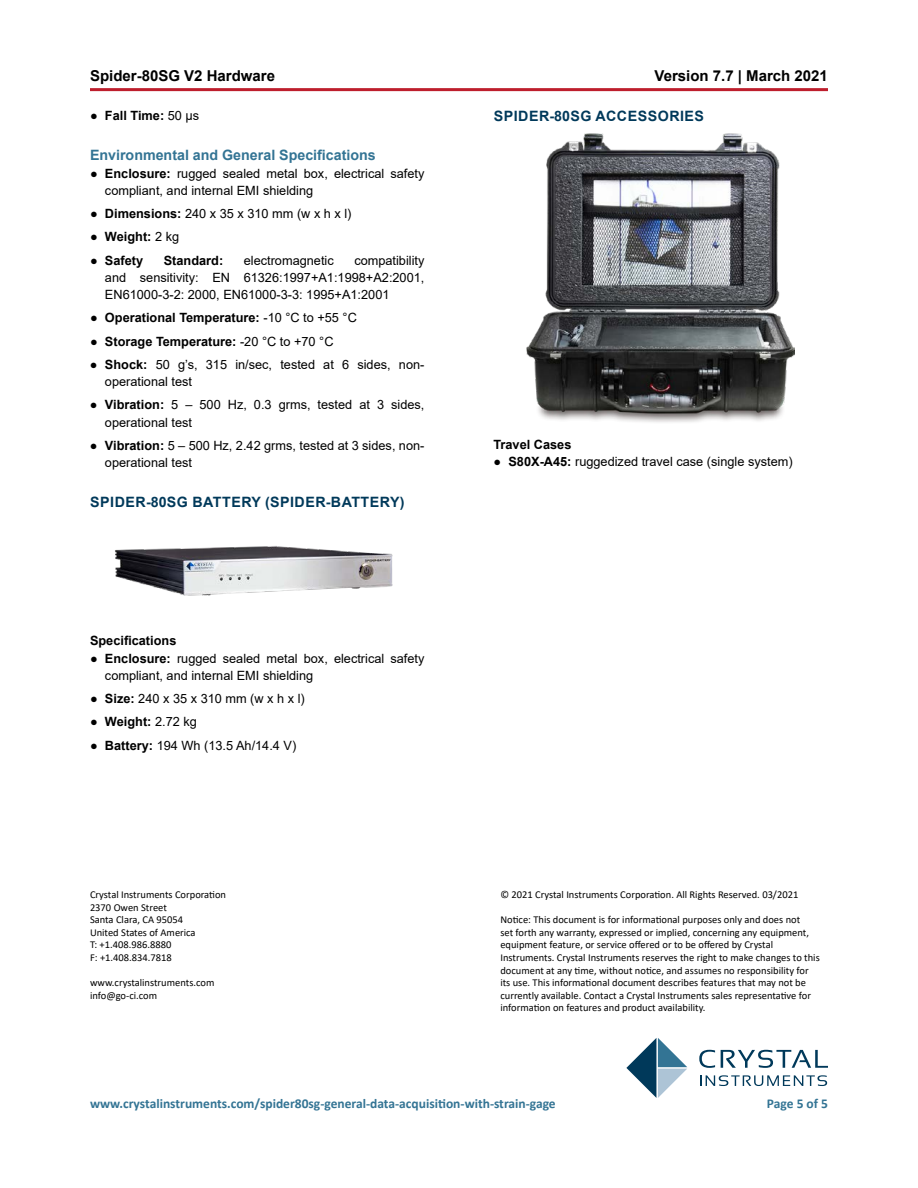
<style>
.page{position:relative;width:918px;height:1188px;background:#fff}
.page>*{position:absolute;margin:0;border:0;box-sizing:border-box;transform-origin:0 0}
.t1{font:700 15px "Arial";color:#000}
.t2{font:700 14.25px "Arial";letter-spacing:.035em;color:#00395a}
.t3{font:700 14.25px "Arial";color:#337494}
.t4{font:700 13.5px "Calibri";color:#337494}
.t5{font:12.75px/17.2px "Arial";color:#000}
.t6{font:700 12.75px "Arial";color:#000}
.t7{font:10.5px/12.6px "Calibri";color:#000}
.s1{font-weight:400}
.s2{font-weight:700}
</style>
<div class="page">
<hr style="left:90px;top:88px;width:738px;height:3px;background:#be1e2d">
<svg style="left:699px;top:1050px;width:16px;height:18px"></svg>
<svg style="left:721px;top:1050px;width:107px;height:18px"></svg>
<svg style="left:700px;top:1075px;width:127px;height:11px"></svg>
<svg style="left:626px;top:1038px;width:61px;height:60px"></svg>
<img style="left:115px;top:546px;width:278px;height:50px">
<img style="left:527px;top:133px;width:268px;height:289px">
<h1 class="t1" style="left:90px;top:65px;width:187px">Spider-80SG V2 Hardware</h1>
<h1 class="t1" style="left:655px;top:65px;width:175px">Version 7.7 | March 2021</h1>
<p class="t6" style="left:90px;top:107px;width:111px"><span class="s1">●</span> Fall Time: <span class="s1">50 µs</span></p>
<h2 class="t3" style="left:90px;top:145px;width:287px">Environmental and General Specifications</h2>
<p class="t5" style="left:105px;top:164px;width:321px;text-indent:-15px">● <span class="s2">Enclosure:</span> rugged sealed metal box, electrical safety compliant, and internal EMI shielding</p>
<p class="t5" style="left:90px;top:205px;width:263px">● <span class="s2">Dimensions:</span> 240 x 35 x 310 mm (w x h x l)</p>
<p class="t6" style="left:90px;top:228px;width:91px"><span class="s1">●</span> Weight: <span class="s1">2 kg</span></p>
<p class="t6" style="left:90px;top:251px;width:55px"><span class="s1">●</span> Safety</p>
<p class="t6" style="left:164px;top:251px;width:61px">Standard:</p>
<p class="t5" style="left:244px;top:251px;width:91px">electromagnetic</p>
<h2 class="t2" style="left:494px;top:106px;width:212px">SPIDER-80SG ACCESSORIES</h2>
<p class="t5" style="left:105px;top:251px;width:321px;text-align:justify;text-indent:249px">compatibility and sensitivity: EN 61326:1997+A1:1998+A2:2001, EN61000-3-2: 2000, EN61000-3-3: 1995+A1:2001</p>
<p class="t6" style="left:90px;top:309px;width:268px"><span class="s1">●</span> Operational Temperature: <span class="s1">-10 °C to +55 °C</span></p>
<p class="t6" style="left:90px;top:332px;width:245px"><span class="s1">●</span> Storage Temperature: <span class="s1">-20 °C to +70 °C</span></p>
<p class="t5" style="left:105px;top:356px;width:321px;text-indent:-15px">● <span class="s2">Shock:</span> 50 g’s, 315 in/sec, tested at 6 sides, non&shy;operational test</p>
<p class="t5" style="left:105px;top:396px;width:321px;text-indent:-15px">● <span class="s2">Vibration:</span> 5 – 500 Hz, 0.3 grms, tested at 3 sides, operational test</p>
<p class="t5" style="left:105px;top:437px;width:321px;text-indent:-15px">● <span class="s2">Vibration:</span> 5 – 500 Hz, 2.42 grms, tested at 3 sides, non&shy;operational test</p>
<h2 class="t2" style="left:90px;top:492px;width:316px">SPIDER-80SG BATTERY (SPIDER-BATTERY)</h2>
<p class="t6" style="left:494px;top:435px;width:79px">Travel Cases</p>
<p class="t5" style="left:494px;top:453px;width:301px">● <span class="s2">S80X-A45:</span> ruggedized travel case (single system)</p>
<p class="t6" style="left:90px;top:632px;width:88px">Specifications</p>
<p class="t5" style="left:105px;top:650px;width:321px;text-indent:-15px">● <span class="s2">Enclosure:</span> rugged sealed metal box, electrical safety compliant, and internal EMI shielding</p>
<p class="t5" style="left:90px;top:690px;width:216px">● <span class="s2">Size:</span> 240 x 35 x 310 mm (w x h x l)</p>
<p class="t5" style="left:90px;top:713px;width:108px">● <span class="s2">Weight:</span> 2.72 kg</p>
<p class="t5" style="left:90px;top:737px;width:208px">● <span class="s2">Battery:</span> 194 Wh (13.5 Ah/14.4 V)</p>
<p class="t7" style="left:90px;top:888px;width:138px">Crystal Instruments Corporation<br>2370 Owen Street<br>Santa Clara, CA 95054<br>United States of America<br>T: +1.408.986.8880<br>F: +1.408.834.7818</p>
<p class="t7" style="left:90px;top:976px;width:126px">www.crystalinstruments.com info@go-ci.com</p>
<p class="t7" style="left:500px;top:888px;width:299px">© 2021 Crystal Instruments Corporation. All Rights Reserved. 03/2021</p>
<p class="t7" style="left:500px;top:913px;width:321px">Notice: This document is for informational purposes only and does not<br>set forth any warranty, expressed or implied, concerning any equipment, equipment feature, or service offered or to be offered by Crystal Instruments. Crystal Instruments reserves the right to make changes to this document at any time, without notice, and assumes no responsibility for its use. This informational document describes features that may not be currently available. Contact a Crystal Instruments sales representative for information on features and product availability.</p>
<p class="t4" style="left:90px;top:1094px;width:467px">www.crystalinstruments.com/spider80sg-general-data-acquisition-with-strain-gage</p>
<p class="t4" style="left:767px;top:1094px;width:63px">Page 5 of 5</p>
</div>
